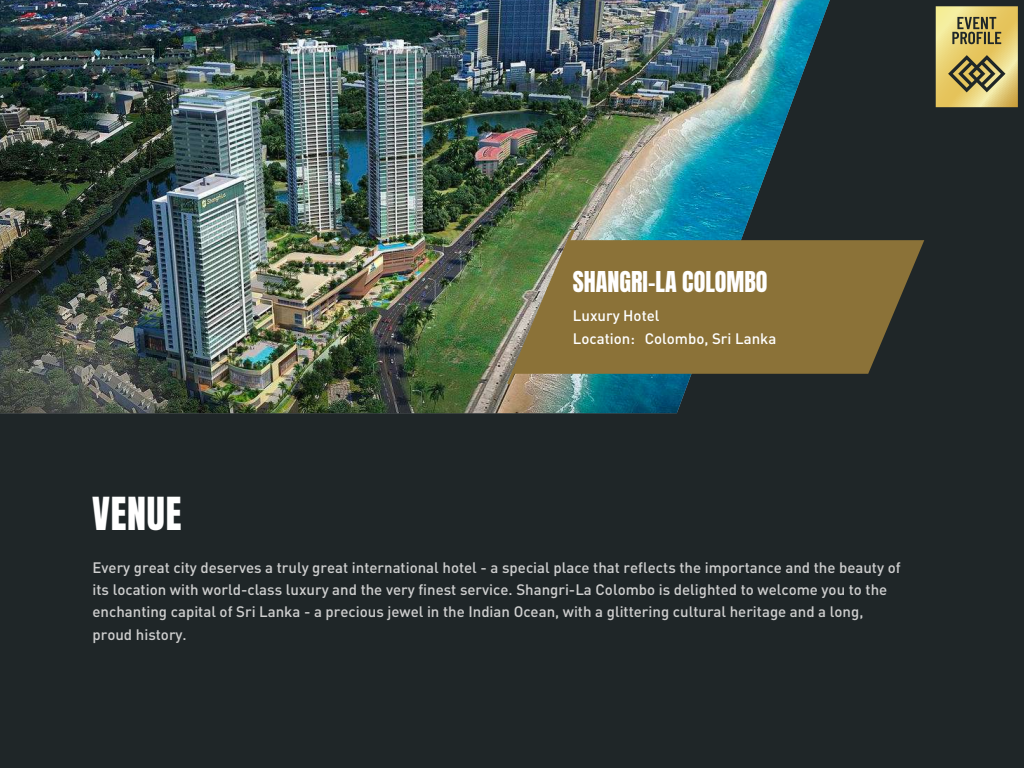
<style>
.page{position:relative;width:1024px;height:768px;background:#1f2628}
.page>*{position:absolute;margin:0;border:0;box-sizing:border-box;transform-origin:0 0}
.t1{font:38px "Anton";letter-spacing:.02em;color:#fff}
.t2{font:24px "Anton";color:#fff}
.t3{font:500 15px/22.4px "DIN Pro";color:#cfcfcf}
.t4{font:500 15px/23px "DIN Pro";color:#fff}
</style>
<div class="page">
<img style="left:0;top:0;width:830px;height:413px">
<svg style="left:577px;top:240px;width:347px;height:134px;background:#826b36"></svg>
<img style="left:505px;top:226px;width:72px;height:162px">
<svg style="left:936px;top:6px;width:82px;height:101px;background:#c9b76a"></svg>
<h1 class="t1" style="left:92px;top:494px;width:91px">VENUE</h1>
<h2 class="t2" style="left:573px;top:269px;width:196px">SHANGRI-LA COLOMBO</h2>
<p class="t4" style="left:573px;top:302px;width:205px">Luxury Hotel<br>Location: Colombo, Sri Lanka</p>
<p class="t3" style="left:93px;top:554px;width:810px">Every great city deserves a truly great international hotel - a special place that reflects the importance and the beauty of its location with world-class luxury and the very finest service. Shangri-La Colombo is delighted to welcome you to the enchanting capital of Sri Lanka - a precious jewel in the Indian Ocean, with a glittering cultural heritage and a long, proud history.</p>
</div>
